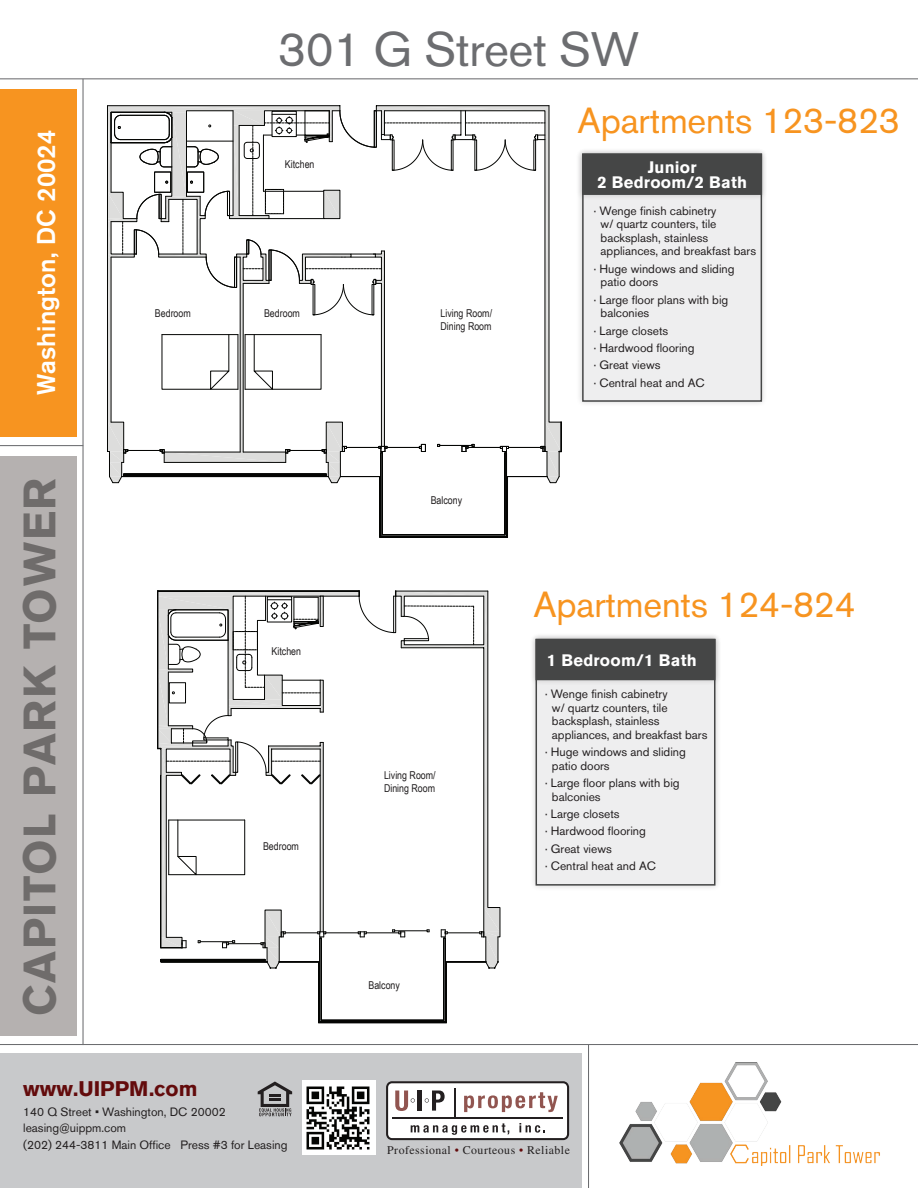
<style>
.page{position:relative;width:918px;height:1188px;background:#fff}
.page>*{position:absolute;margin:0;border:0;box-sizing:border-box;transform-origin:0 0}
.t1{font:48px "Akzidenz Grotesk BQ";letter-spacing:-.01em;color:#6c6d70}
.t2{font:700 45px "Akzidenz Grotesk BQ";letter-spacing:.04em;color:#6f6c6b}
.t3{font:36px "Akzidenz Grotesk BQ";letter-spacing:-.005em;color:#f79420}
.t4{font:500 25.5px "Akzidenz Grotesk BQ";letter-spacing:.005em;color:#fff}
.t5{font:700 21px "Akzidenz Grotesk BQ";color:#630b0c}
.t6{font:700 16.5px/15.8px "Akzidenz Grotesk BQ";letter-spacing:.015em;color:#fff;text-align:center}
.t7{font:12px/13.5px "Akzidenz Grotesk BQ";color:#231f20}
.t8{font:11.85px "Times LT Std";letter-spacing:.04em;color:#231f20}
.t9{font:10.8px/12.9px "Arial Narrow";color:#201d1e}
.s1{color:#630b0c}
</style>
<div class="page">
<hr style="left:0;top:78px;width:918px;height:1px;background:#6c6d70">
<hr style="left:0;top:1044px;width:918px;height:1px;background:#6c6d70">
<div style="left:576px;top:147px;width:192px;height:261px;background:#231f20;opacity:.2"></div>
<div style="left:582px;top:154px;width:180px;height:248px;background:#eeeeef;border:2px solid #454646"></div>
<div style="left:576px;top:147px;width:192px;height:54px;background:#231f20;opacity:.2"></div>
<div style="left:582px;top:154px;width:180px;height:41px;background:#454646"></div>
<div style="left:529px;top:633px;width:193px;height:258px;background:#231f20;opacity:.2"></div>
<div style="left:536px;top:639px;width:179px;height:247px;background:#eeeeef;border:2px solid #454646"></div>
<div style="left:529px;top:633px;width:193px;height:53px;background:#231f20;opacity:.2"></div>
<div style="left:536px;top:639px;width:179px;height:41px;background:#454646"></div>
<div style="left:0;top:1053px;width:581px;height:135px;background:#c8c9cb"></div>
<hr style="left:588px;top:1044px;width:1px;height:144px;background:#6c6d70">
<div style="left:302px;top:1081px;width:74px;height:74px;background:#fff"></div>
<img style="left:306px;top:1086px;width:64px;height:64px">
<img style="left:619px;top:1063px;width:261px;height:103px">
<svg style="left:386px;top:1081px;width:183px;height:59px;background:#cec9c8"></svg>
<svg style="left:258px;top:1081px;width:34px;height:35px"></svg>
<hr style="left:82px;top:79px;width:2px;height:966px;background:#6c6d70">
<div style="left:0;top:89px;width:76px;height:347px;background:#f79420"></div>
<div style="left:0;top:456px;width:76px;height:579px;background:#b5b1b0"></div>
<hr style="left:0;top:445px;width:83px;height:1px;background:#6c6d70">
<svg style="left:157px;top:591px;width:343px;height:433px"></svg>
<hr style="left:169px;top:820px;width:76px;height:1px;background:#040503">
<svg style="left:107px;top:105px;width:455px;height:433px"></svg>
<hr style="left:245px;top:334px;width:76px;height:1px;background:#040503">
<h3 class="t4" style="left:31px;top:395px;width:267px;rotate:-90deg">Washington, DC 20024</h3>
<h2 class="t2" style="left:14px;top:1016px;width:540px;rotate:-90deg">CAPITOL PARK TOWER</h2>
<h1 class="t1" style="left:278px;top:21px;width:363px">301 G Street SW</h1>
<p class="t9" style="left:285px;top:157px;width:31px">Kitchen</p>
<p class="t9" style="left:155px;top:307px;width:37px">Bedroom</p>
<p class="t9" style="left:264px;top:307px;width:37px">Bedroom</p>
<p class="t9" style="left:272px;top:644px;width:31px">Kitchen</p>
<p class="t9" style="left:263px;top:839px;width:37px">Bedroom</p>
<p class="t9" style="left:440px;top:307px;width:53px">Living Room/<br>Dining Room</p>
<h3 class="t3" style="left:578px;top:99px;width:324px">Apartments 123-823</h3>
<h3 class="t6" style="left:597px;top:159px;width:151px">Junior<br>2 Bedroom/2 Bath</h3>
<p class="t7" style="left:601px;top:204px;width:157px;text-indent:-7px">· Wenge finish cabinetry<br>w/ quartz counters, tile backsplash, stainless appliances, and breakfast bars</p>
<p class="t7" style="left:601px;top:262px;width:135px;text-indent:-7px">· Huge windows and sliding patio doors</p>
<p class="t7" style="left:601px;top:293px;width:129px;text-indent:-7px">· Large floor plans with big balconies</p>
<p class="t7" style="left:594px;top:322px;width:112px;line-height:17.4px">· Large closets<br>· Hardwood flooring<br>· Great views<br>· Central heat and AC</p>
<p class="t9" style="left:431px;top:493px;width:33px">Balcony</p>
<p class="t9" style="left:384px;top:768px;width:53px">Living Room/<br>Dining Room</p>
<h3 class="t3" style="left:534px;top:583px;width:324px">Apartments 124-824</h3>
<h3 class="t6" style="left:547px;top:652px;width:151px">1 Bedroom/1 Bath</h3>
<p class="t7" style="left:552px;top:687px;width:157px;text-indent:-7px">· Wenge finish cabinetry<br>w/ quartz counters, tile backsplash, stainless appliances, and breakfast bars</p>
<p class="t7" style="left:552px;top:745px;width:135px;text-indent:-7px">· Huge windows and sliding patio doors</p>
<p class="t7" style="left:552px;top:776px;width:129px;text-indent:-7px">· Large floor plans with big balconies</p>
<p class="t7" style="left:545px;top:805px;width:112px;line-height:17.4px">· Large closets<br>· Hardwood flooring<br>· Great views<br>· Central heat and AC</p>
<p class="t9" style="left:368px;top:978px;width:33px">Balcony</p>
<h3 class="t5" style="left:23px;top:1077px;width:176px">www.UIPPM.com</h3>
<p class="t7" style="left:23px;top:1103px;width:266px;line-height:16.5px">140 Q Street • Washington, DC 20002 leasing@uippm.com<br>(202) 244-3811 Main Office Press #3 for Leasing</p>
<p class="t8" style="left:387px;top:1143px;width:184px">Professional <span class="s1">•</span> Courteous <span class="s1">•</span> Reliable</p>
</div>
